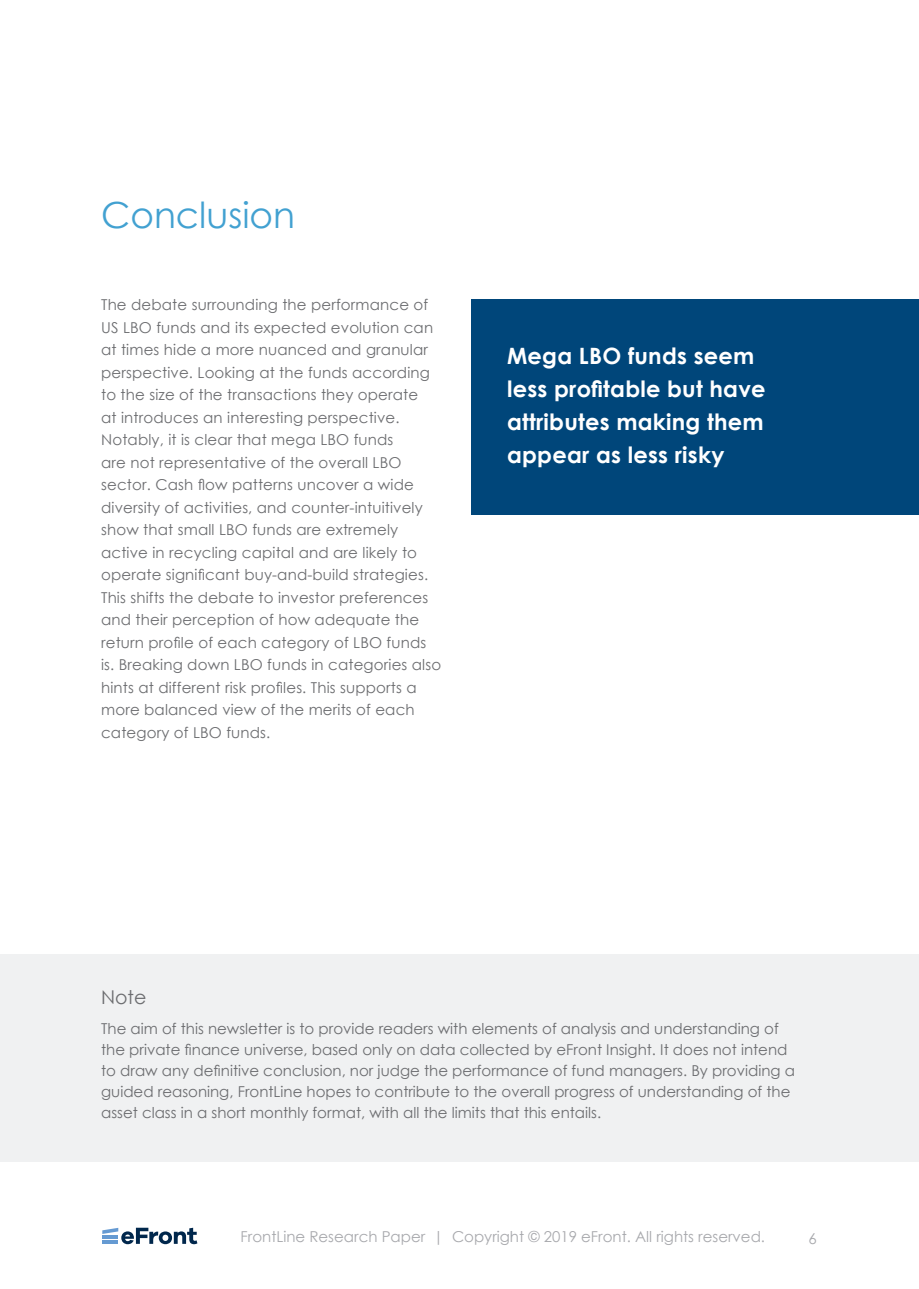
<style>
.page{position:relative;width:919px;height:1289px;background:#fff}
.page>*{position:absolute;margin:0;border:0;box-sizing:border-box;transform-origin:0 0}
.t1{font:36px "Century Gothic";color:#42a1d1}
.t2{font:700 22.5px/33px "Century Gothic";letter-spacing:.01em;color:#fff}
.t3{font:19.05px "Century Gothic";color:#6c6d70}
.body{font:15px/22.5px "Century Gothic";letter-spacing:.01em;color:#6c6d70}
.t4{font:15px "Century Gothic";color:#a8a9ad}
</style>
<div class="page">
<svg style="left:102px;top:1227px;width:95px;height:17px"></svg>
<div style="left:0;top:954px;width:917px;height:207px;background:#f0f1f2"></div>
<div style="left:471px;top:299px;width:447px;height:215px;background:#00467a"></div>
<p class="t1" style="left:101px;top:189px;width:195px">Conclusion</p>
<p class="body" style="left:101px;top:293px;width:341px">The debate surrounding the performance of US LBO funds and its expected evolution can at times hide a more nuanced and granular perspective. Looking at the funds according to the size of the transactions they operate<br>at introduces an interesting perspective.<br>Notably, it is clear that mega LBO funds<br>are not representative of the overall LBO sector. Cash flow patterns uncover a wide diversity of activities, and counter-intuitively show that small LBO funds are extremely active in recycling capital and are likely to operate significant buy-and-build strategies.<br>This shifts the debate to investor preferences and their perception of how adequate the return profile of each category of LBO funds is. Breaking down LBO funds in categories also hints at different risk profiles. This supports a more balanced view of the merits of each category of LBO funds.</p>
<p class="t2" style="left:507px;top:338px;width:260px">Mega LBO funds seem less profitable but have attributes making them appear as less risky</p>
<p class="t3" style="left:101px;top:983px;width:47px">Note</p>
<p class="body" style="left:101px;top:1018px;width:695px;line-height:21px">The aim of this newsletter is to provide readers with elements of analysis and understanding of the private finance universe, based only on data collected by eFront Insight. It does not intend to draw any definitive conclusion, nor judge the performance of fund managers. By providing a guided reasoning, FrontLine hopes to contribute to the overall progress of understanding of the asset class in a short monthly format, with all the limits that this entails.</p>
<p class="t4" style="left:240px;top:1226px;width:526px">FrontLine Research Paper | Copyright © 2019 eFront. All rights reserved.</p>
<p class="t4" style="left:808px;top:1227px;width:10px">6</p>
</div>
